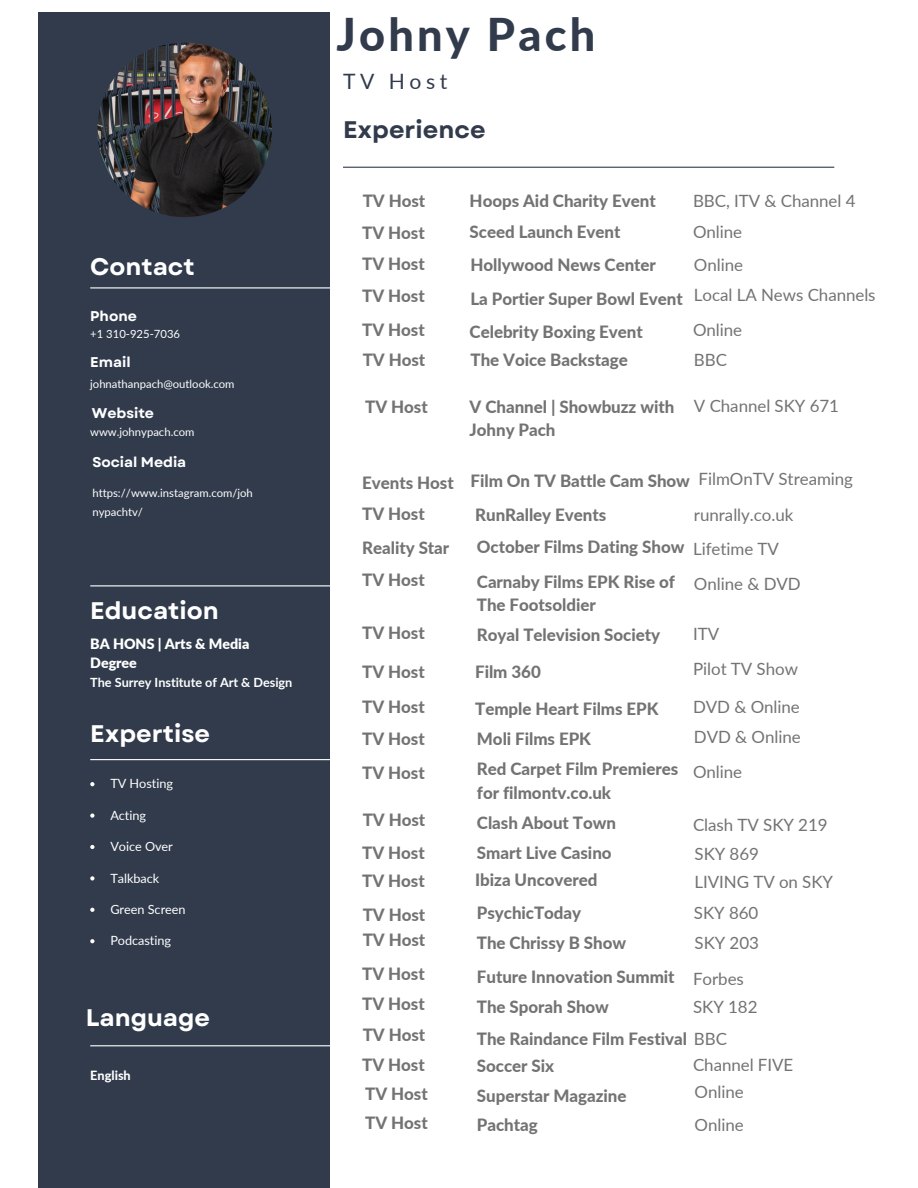
<style>
.page{position:relative;width:918px;height:1188px;background:#fff}
.page>*{position:absolute;margin:0;border:0;box-sizing:border-box;transform-origin:0 0}
.t1{font:800 45.15px "Lato";letter-spacing:.07em;color:#323b4c}
.t2{font:700 24px "Garet";color:#fff}
.t3{font:700 24px "Garet";color:#323b4c}
.t4{font:21.15px "Lato";letter-spacing:.215em;color:#323b4c}
.t5{font:800 16.95px/23.2px "Lato";letter-spacing:-.005em;color:#737373}
.t6{font:16.95px "Lato";letter-spacing:-.005em;color:#737373}
.t7{font:900 14.25px "Lato";letter-spacing:-.005em;color:#fff}
.t8{font:700 14.1px "Garet";color:#fff}
.t9{font:12.75px "Lato";letter-spacing:-.005em;color:#fff}
.t10{font:700 12.75px "Lato";letter-spacing:-.005em;color:#fff}
.t11{font:800 12.75px "Lato";color:#fff}
.t12{font:11.25px/18.8px "Lato";color:#fff}
.s1{font-weight:400}
</style>
<div class="page">
<div style="left:38px;top:12px;width:291px;height:1176px;background:#323b4c"></div>
<hr style="left:90px;top:287px;width:240px;height:1px;background:#fff">
<hr style="left:90px;top:585px;width:240px;height:1px;background:#fff">
<hr style="left:343px;top:167px;width:491px;height:1px;background:#323b4c">
<img style="left:97px;top:42px;width:175px;height:175px;border-radius:50%">
<svg style="left:90px;top:782px;width:4px;height:4px"></svg>
<svg style="left:90px;top:813px;width:4px;height:5px"></svg>
<svg style="left:90px;top:845px;width:4px;height:4px"></svg>
<svg style="left:90px;top:876px;width:4px;height:5px"></svg>
<svg style="left:90px;top:908px;width:4px;height:4px"></svg>
<svg style="left:90px;top:939px;width:4px;height:4px"></svg>
<hr style="left:90px;top:759px;width:240px;height:1px;background:#fff">
<hr style="left:90px;top:1045px;width:240px;height:1px;background:#fff">
<p class="t2" style="left:90px;top:250px;width:106px">Contact</p>
<p class="t8" style="left:90px;top:306px;width:48px">Phone</p>
<p class="t12" style="left:90px;top:324px;width:91px">+1 310-925-7036</p>
<p class="t8" style="left:90px;top:352px;width:42px">Email</p>
<p class="t12" style="left:90px;top:375px;width:146px">johnathanpach@outlook.com</p>
<p class="t8" style="left:92px;top:403px;width:64px">Website</p>
<p class="t12" style="left:90px;top:422px;width:106px">www.johnypach.com</p>
<p class="t8" style="left:92px;top:452px;width:95px">Social Media</p>
<p class="t12" style="left:92px;top:484px;width:162px">https://www.instagram.com/joh nypachtv/</p>
<p class="t2" style="left:90px;top:593px;width:130px">Education</p>
<p class="t7" style="left:90px;top:635px;width:161px">BA HONS | Arts &amp; Media</p>
<p class="t7" style="left:90px;top:654px;width:48px">Degree</p>
<p class="t10" style="left:90px;top:674px;width:204px">The Surrey Institute of Art &amp; Design</p>
<p class="t2" style="left:90px;top:716px;width:121px">Expertise</p>
<p class="t9" style="left:110px;top:776px;width:64px">TV Hosting</p>
<p class="t9" style="left:110px;top:807px;width:37px">Acting</p>
<p class="t9" style="left:110px;top:839px;width:64px">Voice Over</p>
<p class="t9" style="left:110px;top:870px;width:50px">Talkback</p>
<p class="t9" style="left:110px;top:901px;width:77px">Green Screen</p>
<p class="t9" style="left:110px;top:933px;width:62px">Podcasting</p>
<p class="t2" style="left:86px;top:1000px;width:126px">Language</p>
<p class="t11" style="left:90px;top:1067px;width:42px">English</p>
<p class="t1" style="left:337px;top:7px;width:260px">Johny Pach</p>
<p class="t4" style="left:343px;top:69px;width:106px">TV Host</p>
<p class="t3" style="left:343px;top:112px;width:144px">Experience</p>
<p class="t5" style="left:363px;top:188px;width:64px">TV Host</p>
<p class="t5" style="left:470px;top:189px;width:188px">Hoops Aid Charity Event</p>
<p class="t6" style="left:693px;top:190px;width:164px">BBC, ITV &amp; Channel 4</p>
<p class="t5" style="left:362px;top:221px;width:64px">TV Host</p>
<p class="t5" style="left:470px;top:219px;width:152px">Sceed Launch Event</p>
<p class="t6" style="left:693px;top:221px;width:51px">Online</p>
<p class="t5" style="left:362px;top:252px;width:64px">TV Host</p>
<p class="t5" style="left:471px;top:253px;width:187px">Hollywood News Center</p>
<p class="t6" style="left:694px;top:254px;width:51px">Online</p>
<p class="t5" style="left:362px;top:284px;width:64px">TV Host</p>
<p class="t5" style="left:471px;top:286px;width:214px">La Portier Super Bowl Event</p>
<p class="t6" style="left:694px;top:284px;width:183px">Local LA News Channels</p>
<p class="t5" style="left:362px;top:317px;width:64px">TV Host</p>
<p class="t5" style="left:470px;top:320px;width:175px">Celebrity Boxing Event</p>
<p class="t6" style="left:693px;top:319px;width:51px">Online</p>
<p class="t5" style="left:363px;top:348px;width:64px">TV Host</p>
<p class="t5" style="left:471px;top:347px;width:159px">The Voice Backstage</p>
<p class="t6" style="left:694px;top:349px;width:35px">BBC</p>
<p class="t5" style="left:365px;top:394px;width:64px">TV Host</p>
<p class="t5" style="left:470px;top:395px;width:206px">V Channel | Showbuzz with<br>Johny Pach</p>
<p class="t6" style="left:694px;top:395px;width:147px">V Channel SKY 671</p>
<p class="t5" style="left:362px;top:471px;width:93px">Events Host</p>
<p class="t5" style="left:471px;top:469px;width:221px">Film On TV Battle Cam Show</p>
<p class="t6" style="left:699px;top:468px;width:156px">FilmOnTV Streaming</p>
<p class="t5" style="left:362px;top:502px;width:64px">TV Host</p>
<p class="t5" style="left:475px;top:503px;width:133px">RunRalley Events</p>
<p class="t6" style="left:694px;top:504px;width:101px">runrally.co.uk</p>
<p class="t5" style="left:362px;top:535px;width:89px">Reality Star</p>
<p class="t5" style="left:477px;top:535px;width:209px">October Films Dating Show</p>
<p class="t6" style="left:693px;top:538px;width:87px">Lifetime TV</p>
<p class="t5" style="left:362px;top:568px;width:64px">TV Host</p>
<p class="t5" style="left:477px;top:569px;width:200px">Carnaby Films EPK Rise of<br>The Footsoldier</p>
<p class="t6" style="left:694px;top:573px;width:108px">Online &amp; DVD</p>
<p class="t5" style="left:362px;top:620px;width:64px">TV Host</p>
<p class="t5" style="left:477px;top:623px;width:185px">Royal Television Society</p>
<p class="t6" style="left:693px;top:624px;width:28px">ITV</p>
<p class="t5" style="left:362px;top:659px;width:64px">TV Host</p>
<p class="t5" style="left:475px;top:659px;width:67px">Film 360</p>
<p class="t6" style="left:693px;top:659px;width:106px">Pilot TV Show</p>
<p class="t5" style="left:362px;top:695px;width:64px">TV Host</p>
<p class="t5" style="left:475px;top:697px;width:185px">Temple Heart Films EPK</p>
<p class="t6" style="left:693px;top:697px;width:108px">DVD &amp; Online</p>
<p class="t5" style="left:362px;top:727px;width:64px">TV Host</p>
<p class="t5" style="left:477px;top:727px;width:116px">Moli Films EPK</p>
<p class="t6" style="left:694px;top:726px;width:108px">DVD &amp; Online</p>
<p class="t5" style="left:362px;top:761px;width:64px">TV Host</p>
<p class="t5" style="left:477px;top:757px;width:203px">Red Carpet Film Premieres for filmontv.co.uk</p>
<p class="t6" style="left:693px;top:761px;width:51px">Online</p>
<p class="t5" style="left:363px;top:808px;width:64px">TV Host</p>
<p class="t5" style="left:477px;top:811px;width:141px">Clash About Town</p>
<p class="t6" style="left:693px;top:814px;width:136px">Clash TV SKY 219</p>
<p class="t5" style="left:362px;top:841px;width:64px">TV Host</p>
<p class="t5" style="left:477px;top:841px;width:136px">Smart Live Casino</p>
<p class="t6" style="left:695px;top:843px;width:66px">SKY 869</p>
<p class="t5" style="left:362px;top:869px;width:64px">TV Host</p>
<p class="t5" style="left:475px;top:868px;width:124px">Ibiza Uncovered</p>
<p class="t6" style="left:695px;top:871px;width:140px">LIVING TV on SKY</p>
<p class="t5" style="left:363px;top:902px;width:64px">TV Host</p>
<p class="t5" style="left:477px;top:900px;width:106px">PsychicToday</p>
<p class="t6" style="left:694px;top:902px;width:66px">SKY 860</p>
<p class="t5" style="left:363px;top:928px;width:64px">TV Host</p>
<p class="t5" style="left:477px;top:931px;width:151px">The Chrissy B Show</p>
<p class="t6" style="left:695px;top:932px;width:66px">SKY 203</p>
<p class="t5" style="left:362px;top:962px;width:64px">TV Host</p>
<p class="t5" style="left:477px;top:965px;width:199px">Future Innovation Summit</p>
<p class="t6" style="left:693px;top:968px;width:52px">Forbes</p>
<p class="t5" style="left:362px;top:992px;width:64px">TV Host</p>
<p class="t5" style="left:477px;top:995px;width:134px">The Sporah Show</p>
<p class="t6" style="left:693px;top:996px;width:66px">SKY 182</p>
<p class="t5" style="left:363px;top:1023px;width:64px">TV Host</p>
<p class="t5" style="left:477px;top:1027px;width:252px">The Raindance Film Festival <span class="s1">BBC</span></p>
<p class="t5" style="left:362px;top:1053px;width:64px">TV Host</p>
<p class="t5" style="left:477px;top:1054px;width:79px">Soccer Six</p>
<p class="t6" style="left:693px;top:1054px;width:102px">Channel FIVE</p>
<p class="t5" style="left:365px;top:1082px;width:64px">TV Host</p>
<p class="t5" style="left:477px;top:1084px;width:151px">Superstar Magazine</p>
<p class="t6" style="left:695px;top:1081px;width:51px">Online</p>
<p class="t5" style="left:365px;top:1111px;width:64px">TV Host</p>
<p class="t5" style="left:477px;top:1113px;width:62px">Pachtag</p>
<p class="t6" style="left:695px;top:1114px;width:51px">Online</p>
</div>
